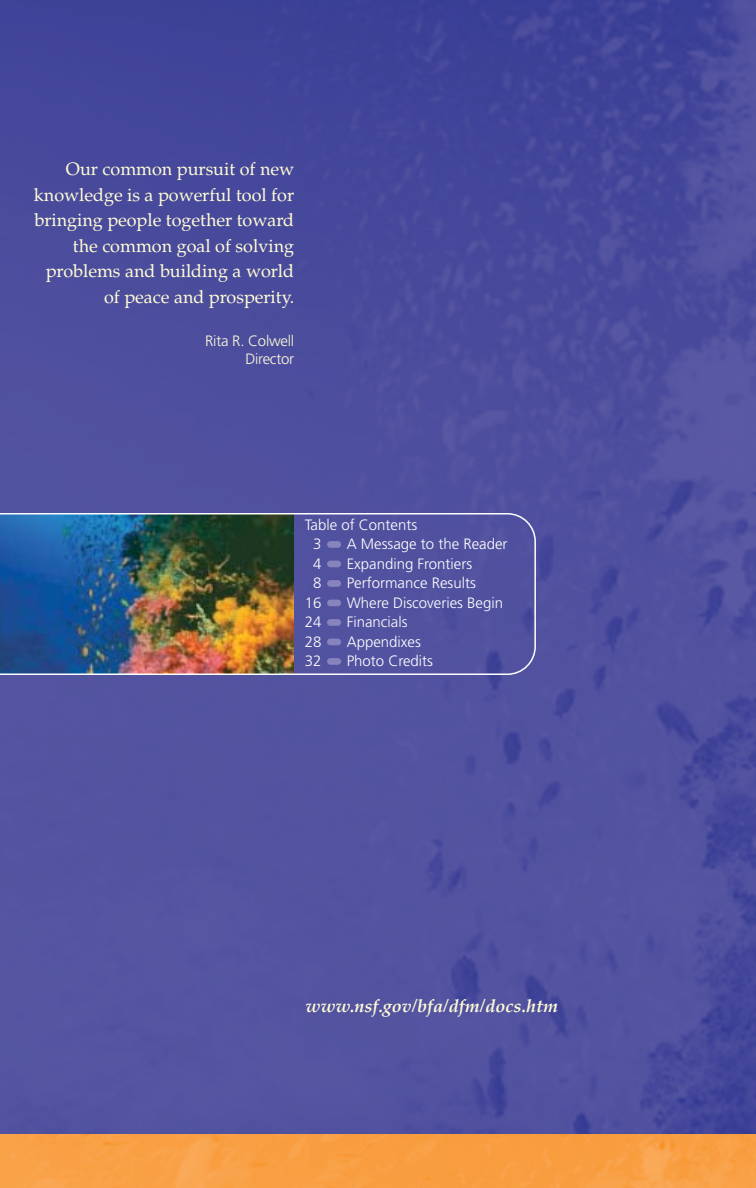
<style>
.page{position:relative;width:756px;height:1188px;background:#fff}
.page>*{position:absolute;margin:0;border:0;box-sizing:border-box;transform-origin:0 0}
.t1{font:18px/25.5px "Palatino";color:#fffbd6;text-align:right}
.t2{font:italic 700 18px "Palatino";color:#fffbd6}
.t3{font:300 15px/19.5px "Frutiger";color:#fff}
.t4{font:300 15px/18px "Frutiger";letter-spacing:-.015em;color:#fffbd6;text-align:right}
</style>
<div class="page">
<img style="left:0;top:0;width:756px;height:1134px">
<img style="left:0;top:1134px;width:756px;height:54px">
<img style="left:0;top:513px;width:536px;height:162px">
<div style="left:327px;top:658px;width:14px;height:7px;background:#8783bc;border-radius:3px"></div>
<div style="left:327px;top:639px;width:14px;height:6px;background:#8783bc;border-radius:3px"></div>
<div style="left:327px;top:619px;width:14px;height:7px;background:#8783bc;border-radius:3px"></div>
<div style="left:327px;top:600px;width:14px;height:6px;background:#8783bc;border-radius:3px"></div>
<div style="left:327px;top:580px;width:14px;height:7px;background:#8783bc;border-radius:3px"></div>
<div style="left:327px;top:561px;width:14px;height:6px;background:#8783bc;border-radius:3px"></div>
<div style="left:327px;top:541px;width:14px;height:7px;background:#8783bc;border-radius:3px"></div>
<p class="t1" style="left:34px;top:158px;width:262px">Our common pursuit of new knowledge is a powerful tool for bringing people together toward the common goal of solving problems and building a world of peace and prosperity.</p>
<p class="t4" style="left:205px;top:333px;width:91px">Rita R. Colwell<br>Director</p>
<p class="t3" style="left:313px;top:516px;width:106px;text-indent:-8px">Table of Contents<br>3</p>
<p class="t3" style="left:347px;top:536px;width:162px">A Message to the Reader</p>
<p class="t3" style="left:313px;top:555px;width:10px">4</p>
<p class="t3" style="left:347px;top:555px;width:127px">Expanding Frontiers</p>
<p class="t3" style="left:313px;top:575px;width:10px">8</p>
<p class="t3" style="left:347px;top:575px;width:131px">Performance Results</p>
<p class="t3" style="left:305px;top:594px;width:18px">16</p>
<p class="t3" style="left:347px;top:594px;width:158px">Where Discoveries Begin</p>
<p class="t3" style="left:305px;top:614px;width:18px;text-align:justify">24<br>28<br>32</p>
<p class="t3" style="left:347px;top:614px;width:76px">Financials<br>Appendixes</p>
<p class="t3" style="left:347px;top:653px;width:88px">Photo Credits</p>
<p class="t2" style="left:306px;top:999px;width:254px">www.nsf.gov/bfa/dfm/docs.htm</p>
</div>
